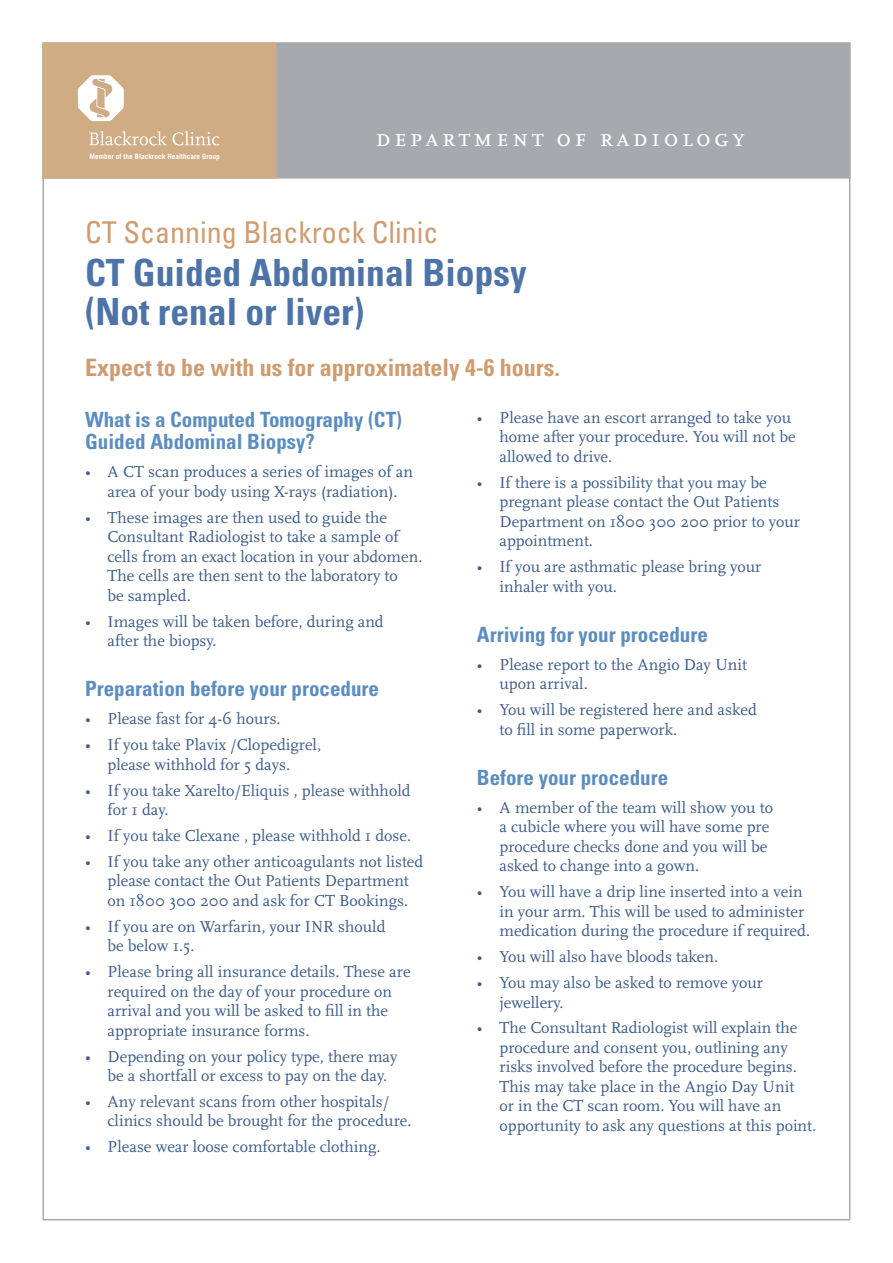
<style>
.page{position:relative;width:893px;height:1263px;background:#fff}
.page>*{position:absolute;margin:0;border:0;box-sizing:border-box;transform-origin:0 0}
.eBC34_title_heading{font:700 condensed 37.5px/39px "Univers";color:#4d73a7}
.eBC34_CT_Scanning_BC{font:condensed 30px "Univers";color:#ce9c70}
.t1{font:25.65px "Scala Caps";letter-spacing:.13em;color:#fff}
.eBC34_title_subheade{font:700 condensed 24px "Univers";color:#ce9c70}
.eBC34_body_heading_1{font:700 condensed 21px/22.5px "Univers";color:#5c8dc0}
.eBC34_bodytext_11_13{font:16.5px/19.5px "Scala";color:#3d5c88}
.t2{font:700 7.35px "Trade Gothic";color:#fff}
</style>
<div class="page">
<div style="left:43px;top:43px;width:807px;height:136px;background:#a8a9ad;border:2px solid #a8a9ad"></div>
<div style="left:43px;top:43px;width:233px;height:136px;background:#d0ac85;border:2px solid #d0ac85"></div>
<svg style="left:89px;top:131px;width:130px;height:14px"></svg>
<svg style="left:78px;top:75px;width:46px;height:46px"></svg>
<p class="t2" style="left:89px;top:152px;width:132px">Member of the Blackrock Healthcare Group</p>
<p class="t1" style="left:376px;top:123px;width:370px">department of radiology</p>
<p class="eBC34_CT_Scanning_BC" style="left:85px;top:213px;width:355px">CT Scanning Blackrock Clinic</p>
<p class="eBC34_title_heading" style="left:85px;top:253px;width:443px">CT Guided Abdominal Biopsy (Not renal or liver)</p>
<p class="eBC34_title_subheade" style="left:85px;top:352px;width:476px">Expect to be with us for approximately 4-6 hours.</p>
<p class="eBC34_body_heading_1" style="left:85px;top:408px;width:318px">What is a Computed Tomography (CT)<br>Guided Abdominal Biopsy?</p>
<p class="eBC34_bodytext_11_13" style="left:85px;top:463px;width:330px;text-align:center">• A CT scan produces a series of images of an area of your body using X-rays (radiation).</p>
<p class="eBC34_bodytext_11_13" style="left:108px;top:508px;width:316px;text-indent:-22px">• These images are then used to guide the Consultant Radiologist to take a sample of cells from an exact location in your abdomen.<br>The cells are then sent to the laboratory to<br>be sampled.</p>
<p class="eBC34_bodytext_11_13" style="left:108px;top:612px;width:278px;text-indent:-22px">• Images will be taken before, during and after the biopsy.</p>
<p class="eBC34_body_heading_1" style="left:85px;top:677px;width:295px">Preparation before your procedure</p>
<p class="eBC34_bodytext_11_13" style="left:85px;top:709px;width:197px">• Please fast for 4-6 hours.</p>
<p class="eBC34_bodytext_11_13" style="left:85px;top:735px;width:238px;text-align:center">• If you take Plavix /Clopedigrel, please withhold for 5 days.</p>
<p class="eBC34_bodytext_11_13" style="left:108px;top:781px;width:304px;text-indent:-22px">• If you take Xarelto/Eliquis , please withhold for 1 day.</p>
<p class="eBC34_bodytext_11_13" style="left:85px;top:826px;width:328px">• If you take Clexane , please withhold 1 dose.</p>
<p class="eBC34_bodytext_11_13" style="left:85px;top:852px;width:340px;text-align:center">• If you take any other anticoagulants not listed please contact the Out Patients Department<br>on 1800 300 200 and ask for CT Bookings.</p>
<p class="eBC34_bodytext_11_13" style="left:108px;top:917px;width:279px;text-indent:-22px">• If you are on Warfarin, your INR should be below 1.5.</p>
<p class="eBC34_bodytext_11_13" style="left:108px;top:962px;width:305px;text-indent:-22px">• Please bring all insurance details. These are required on the day of your procedure on arrival and you will be asked to fill in the appropriate insurance forms.</p>
<p class="eBC34_bodytext_11_13" style="left:108px;top:1047px;width:291px;text-indent:-22px">• Depending on your policy type, there may be a shortfall or excess to pay on the day.</p>
<p class="eBC34_bodytext_11_13" style="left:108px;top:1092px;width:306px;text-indent:-22px">• Any relevant scans from other hospitals/ clinics should be brought for the procedure.</p>
<p class="eBC34_bodytext_11_13" style="left:85px;top:1137px;width:297px">• Please wear loose comfortable clothing.</p>
<p class="eBC34_bodytext_11_13" style="left:499px;top:408px;width:298px;text-indent:-22px">• Please have an escort arranged to take you home after your procedure. You will not be allowed to drive.</p>
<p class="eBC34_bodytext_11_13" style="left:499px;top:473px;width:302px;text-indent:-22px">• If there is a possibility that you may be pregnant please contact the Out Patients Department on 1800 300 200 prior to your appointment.</p>
<p class="eBC34_bodytext_11_13" style="left:499px;top:557px;width:263px;text-indent:-22px">• If you are asthmatic please bring your inhaler with you.</p>
<p class="eBC34_body_heading_1" style="left:477px;top:623px;width:232px">Arriving for your procedure</p>
<p class="eBC34_bodytext_11_13" style="left:499px;top:655px;width:249px;text-indent:-22px">• Please report to the Angio Day Unit upon arrival.</p>
<p class="eBC34_bodytext_11_13" style="left:499px;top:700px;width:259px;text-indent:-22px">• You will be registered here and asked to fill in some paperwork.</p>
<p class="eBC34_body_heading_1" style="left:477px;top:766px;width:193px">Before your procedure</p>
<p class="eBC34_bodytext_11_13" style="left:499px;top:798px;width:275px;text-indent:-22px">• A member of the team will show you to a cubicle where you will have some pre procedure checks done and you will be asked to change into a gown.</p>
<p class="eBC34_bodytext_11_13" style="left:499px;top:882px;width:312px;text-indent:-22px">• You will have a drip line inserted into a vein in your arm. This will be used to administer medication during the procedure if required.</p>
<p class="eBC34_bodytext_11_13" style="left:477px;top:947px;width:243px">• You will also have bloods taken.</p>
<p class="eBC34_bodytext_11_13" style="left:499px;top:973px;width:265px;text-indent:-22px">• You may also be asked to remove your jewellery.</p>
<p class="eBC34_bodytext_11_13" style="left:499px;top:1018px;width:318px;text-indent:-22px">• The Consultant Radiologist will explain the procedure and consent you, outlining any risks involved before the procedure begins.<br>This may take place in the Angio Day Unit<br>or in the CT scan room. You will have an opportunity to ask any questions at this point.</p>
</div>
